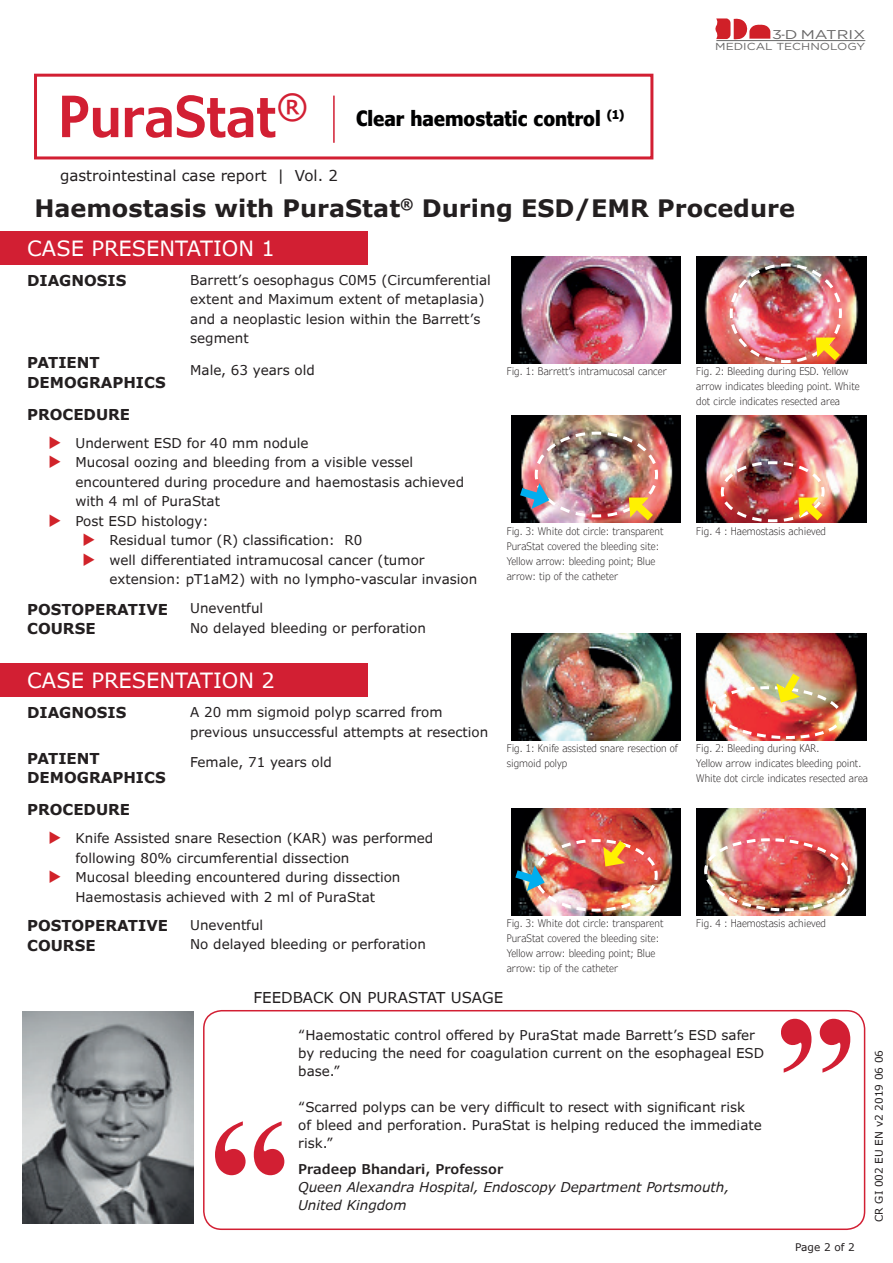
<style>
.page{position:relative;width:893px;height:1263px;background:#fff}
.page>*{position:absolute;margin:0;border:0;box-sizing:border-box;transform-origin:0 0}
.t1{font:700 165.15px "Times New Roman";color:#d21f33}
.t2{font:600 condensed 57px "Verdana Pro";color:#d21f33}
.t3{font:700 24px "Verdana Pro";color:#231f20}
.t4{font:21px "Verdana Pro";color:#fff}
.t5{font:700 condensed 21px "Verdana Pro";color:#000001}
.t6{font:700 15px/19.5px "Verdana Pro";color:#231f20}
.t7{font:15px "Verdana Pro";color:#231f20}
.t8{font:13.5px/19.5px "Verdana Pro";color:#231f20}
.t9{font:italic 13.5px/18px "Verdana Pro";color:#231f20}
.t10{font:600 13.5px "Verdana Pro";color:#231f20}
.t11{font:12.75px "Gotham";color:#676666;scale:1.28 1}
.t12{font:300 condensed 10.5px/15px "Verdana Pro";color:#231f20}
.t13{font:10.5px "Verdana Pro";color:#231f20}
.t14{font:10.2px "Gotham";color:#676666;scale:1.19 1}
</style>
<div class="page">
<svg style="left:715px;top:18px;width:55px;height:22px"></svg>
<hr style="left:716px;top:40px;width:149px;height:1px;background:#676666">
<div style="left:203px;top:1010px;width:662px;height:220px;border:2px solid #d21f33;border-radius:18px"></div>
<div style="left:0;top:231px;width:368px;height:34px;background:#d21f33"></div>
<div style="left:0;top:663px;width:368px;height:33px;background:#d21f33"></div>
<div style="left:34px;top:74px;width:619px;height:85px;border:3px solid #d21f33"></div>
<hr style="left:333px;top:96px;width:2px;height:47px;background:#d21f33">
<img style="left:511px;top:257px;width:170px;height:106px">
<img style="left:511px;top:634px;width:170px;height:106px">
<img style="left:696px;top:808px;width:170px;height:107px">
<img style="left:702px;top:837px;width:150px;height:76px">
<img style="left:23px;top:1011px;width:171px;height:212px">
<img style="left:511px;top:808px;width:170px;height:107px">
<img style="left:511px;top:832px;width:148px;height:81px">
<img style="left:697px;top:634px;width:169px;height:106px">
<img style="left:712px;top:665px;width:131px;height:75px">
<img style="left:697px;top:416px;width:169px;height:106px">
<img style="left:719px;top:460px;width:112px;height:63px">
<img style="left:697px;top:257px;width:169px;height:106px">
<img style="left:728px;top:262px;width:120px;height:102px">
<img style="left:511px;top:416px;width:170px;height:106px">
<img style="left:512px;top:430px;width:149px;height:93px">
<h2 class="t2" style="left:58px;top:79px;width:252px">PuraStat<sup>®</sup></h2>
<p class="t7" style="left:60px;top:166px;width:279px">gastrointestinal case report | Vol. 2</p>
<h3 class="t5" style="left:356px;top:104px;width:270px">Clear haemostatic control <sup>(1)</sup></h3>
<p class="t11" style="left:772px;top:27px;width:74px">3-D MATRIX</p>
<p class="t14" style="left:715px;top:40px;width:127px">MEDICAL TECHNOLOGY</p>
<h3 class="t3" style="left:35px;top:193px;width:762px">Haemostasis with PuraStat<sup>®</sup> During ESD/EMR Procedure</h3>
<h3 class="t4" style="left:27px;top:235px;width:249px">CASE PRESENTATION 1</h3>
<p class="t6" style="left:27px;top:271px;width:101px">DIAGNOSIS</p>
<p class="t8" style="left:190px;top:270px;width:302px">Barrett’s oesophagus C0M5 (Circumferential extent and Maximum extent of metaplasia) and a neoplastic lesion within the Barrett’s segment</p>
<p class="t6" style="left:27px;top:353px;width:140px">PATIENT<br>DEMOGRAPHICS</p>
<p class="t8" style="left:190px;top:360px;width:126px">Male, 63 years old</p>
<p class="t6" style="left:27px;top:405px;width:104px">PROCEDURE</p>
<p class="t8" style="left:75px;top:433px;width:235px">Underwent ESD for 40 mm nodule</p>
<p class="t8" style="left:75px;top:453px;width:339px">Mucosal oozing and bleeding from a visible vessel</p>
<p class="t8" style="left:75px;top:472px;width:390px">encountered during procedure and haemostasis achieved</p>
<p class="t8" style="left:75px;top:492px;width:146px">with 4 ml of PuraStat</p>
<p class="t8" style="left:75px;top:511px;width:135px">Post ESD histology:</p>
<p class="t8" style="left:109px;top:531px;width:255px">Residual tumor (R) classification: R0</p>
<p class="t8" style="left:109px;top:550px;width:317px">well differentiated intramucosal cancer (tumor</p>
<p class="t8" style="left:109px;top:570px;width:369px">extension: pT1aM2) with no lympho-vascular invasion</p>
<p class="t6" style="left:27px;top:599px;width:142px">POSTOPERATIVE<br>COURSE</p>
<p class="t8" style="left:190px;top:599px;width:237px">Uneventful<br>No delayed bleeding or perforation</p>
<h3 class="t4" style="left:27px;top:667px;width:249px">CASE PRESENTATION 2</h3>
<p class="t6" style="left:27px;top:703px;width:101px">DIAGNOSIS</p>
<p class="t8" style="left:190px;top:703px;width:300px">A 20 mm sigmoid polyp scarred from previous unsuccessful attempts at resection</p>
<p class="t6" style="left:27px;top:748px;width:140px">PATIENT<br>DEMOGRAPHICS</p>
<p class="t8" style="left:190px;top:752px;width:143px">Female, 71 years old</p>
<p class="t6" style="left:27px;top:800px;width:104px">PROCEDURE</p>
<p class="t8" style="left:75px;top:829px;width:359px">Knife Assisted snare Resection (KAR) was performed following 80% circumferential dissection<br>Mucosal bleeding encountered during dissection Haemostasis achieved with 2 ml of PuraStat</p>
<p class="t6" style="left:27px;top:916px;width:142px">POSTOPERATIVE<br>COURSE</p>
<p class="t8" style="left:190px;top:915px;width:237px">Uneventful<br>No delayed bleeding or perforation</p>
<p class="t12" style="left:507px;top:364px;width:162px">Fig. 1: Barrett’s intramucosal cancer</p>
<p class="t12" style="left:507px;top:524px;width:158px">Fig. 3: White dot circle: transparent PuraStat covered the bleeding site:<br>Yellow arrow: bleeding point; Blue arrow: tip of the catheter</p>
<p class="t12" style="left:507px;top:741px;width:173px">Fig. 1: Knife assisted snare resection of sigmoid polyp</p>
<p class="t12" style="left:507px;top:916px;width:158px">Fig. 3: White dot circle: transparent PuraStat covered the bleeding site:<br>Yellow arrow: bleeding point; Blue arrow: tip of the catheter</p>
<p class="t7" style="left:254px;top:987px;width:251px">FEEDBACK ON PURASTAT USAGE</p>
<p class="t12" style="left:696px;top:364px;width:165px">Fig. 2: Bleeding during ESD. Yellow arrow indicates bleeding point. White dot circle indicates resected area</p>
<p class="t12" style="left:696px;top:524px;width:131px">Fig. 4 : Haemostasis achieved</p>
<p class="t12" style="left:696px;top:741px;width:173px">Fig. 2: Bleeding during KAR.<br>Yellow arrow indicates bleeding point.<br>White dot circle indicates resected area</p>
<p class="t12" style="left:696px;top:916px;width:131px">Fig. 4 : Haemostasis achieved</p>
<h1 class="t1" style="left:208px;top:1059px;width:84px">“</h1>
<p class="t8" style="left:298px;top:1026px;width:467px;line-height:18px">“Haemostatic control offered by PuraStat made Barrett’s ESD safer by reducing the need for coagulation current on the esophageal ESD base.”</p>
<p class="t8" style="left:298px;top:1098px;width:465px;line-height:18px">“Scarred polyps can be very difficult to resect with significant risk<br>of bleed and perforation. PuraStat is helping reduced the immediate risk.”</p>
<p class="t10" style="left:298px;top:1160px;width:207px">Pradeep Bhandari, Professor</p>
<p class="t9" style="left:298px;top:1178px;width:433px">Queen Alexandra Hospital, Endoscopy Department Portsmouth,<br>United Kingdom</p>
<h1 class="t1" style="left:857px;top:1135px;width:84px;rotate:-180deg">“</h1>
<p class="t13" style="left:795px;top:1240px;width:61px">Page 2 of 2</p>
<p class="t13" style="left:872px;top:1222px;width:173px;rotate:-90deg">CR GI 002 EU EN v2 2019 06 06</p>
</div>
